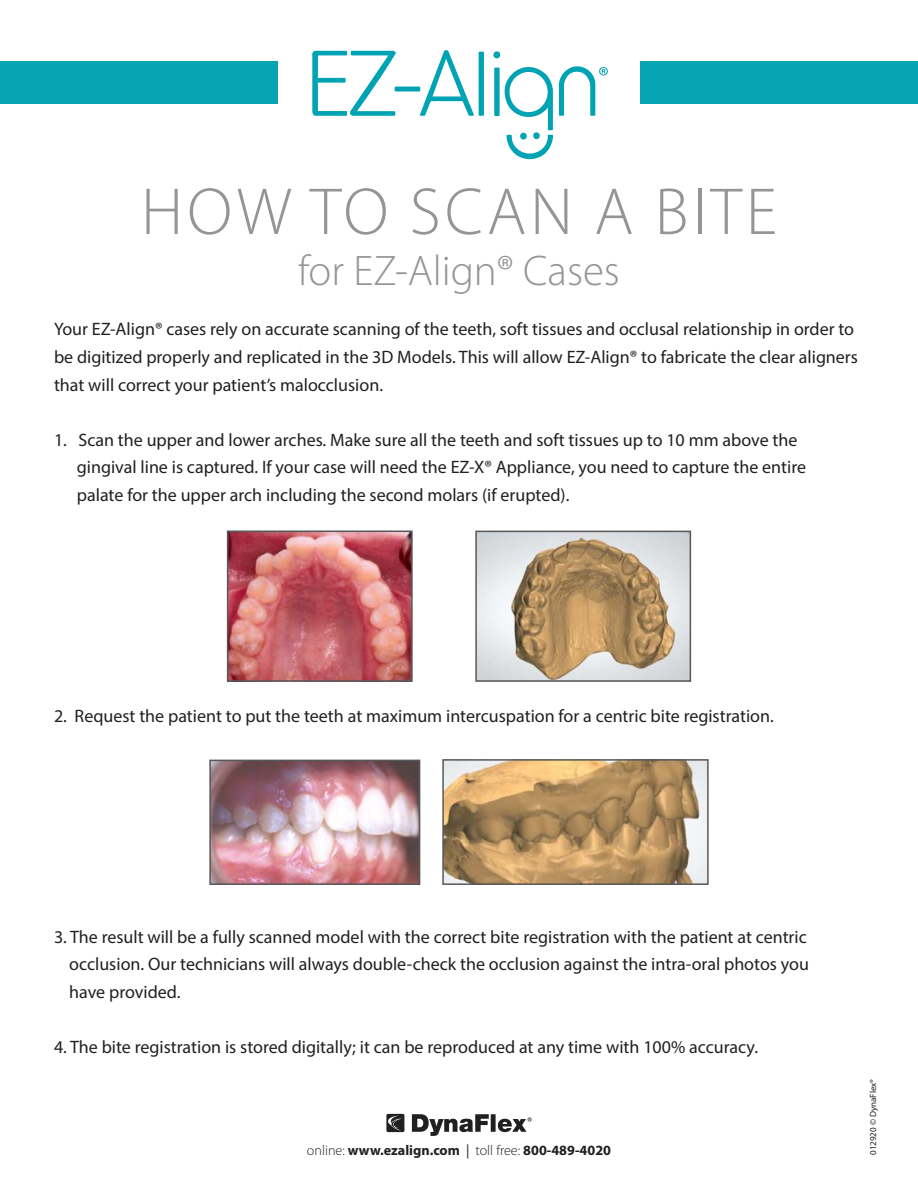
<style>
.page{position:relative;width:918px;height:1188px;background:#fff}
.page>*{position:absolute;margin:0;border:0;box-sizing:border-box;transform-origin:0 0}
.t1{font:300 66.9px "Myriad Pro";letter-spacing:.06em;color:#939597}
.t2{font:300 42.9px "Myriad Pro";color:#939597}
.t3{font:18px/27.6px "Myriad Pro";color:#221f1f}
.t4{font:700 14.1px "Myriad Pro";color:#221f1f}
.t5{font:9px "Myriad Pro";color:#221f1f}
.s1{font-weight:300}
.s2{font-weight:400}
</style>
<div class="page">
<svg style="left:494px;top:67px;width:59px;height:92px"></svg>
<svg style="left:312px;top:50px;width:172px;height:66px"></svg>
<div style="left:520px;top:133px;width:7px;height:7px;background:#00a3b3;border-radius:50%"></div>
<div style="left:493px;top:51px;width:7px;height:7px;background:#00a3b3;border-radius:50%"></div>
<div style="left:533px;top:132px;width:7px;height:7px;background:#00a3b3;border-radius:50%"></div>
<svg style="left:559px;top:66px;width:49px;height:50px"></svg>
<svg style="left:386px;top:1114px;width:18px;height:18px"></svg>
<svg style="left:412px;top:1114px;width:120px;height:22px"></svg>
<img style="left:230px;top:534px;width:180px;height:145px">
<div style="left:227px;top:531px;width:186px;height:151px;border:2px solid #57585a"></div>
<img style="left:478px;top:534px;width:210px;height:145px">
<div style="left:475px;top:531px;width:216px;height:151px;border:2px solid #57585a"></div>
<img style="left:212px;top:763px;width:205px;height:119px">
<div style="left:209px;top:760px;width:211px;height:125px;border:2px solid #57585a"></div>
<img style="left:445px;top:762px;width:261px;height:120px">
<div style="left:442px;top:759px;width:267px;height:126px;border:2px solid #57585a"></div>
<div style="left:0;top:61px;width:277px;height:43px;background:#07a4b3"></div>
<div style="left:641px;top:61px;width:277px;height:43px;background:#07a4b3"></div>
<h1 class="t1" style="left:141px;top:186px;width:637px">HOW TO SCAN A BITE</h1>
<h2 class="t2" style="left:298px;top:254px;width:323px">for EZ-Align® Cases</h2>
<p class="t3" style="left:54px;top:317px;width:806px">Your EZ-Align® cases rely on accurate scanning of the teeth, soft tissues and occlusal relationship in order to be digitized properly and replicated in the 3D Models. This will allow EZ-Align® to fabricate the clear aligners that will correct your patient’s malocclusion.</p>
<p class="t3" style="left:77px;top:427px;width:731px;text-indent:-23px">1. Scan the upper and lower arches. Make sure all the teeth and soft tissues up to 10 mm above the gingival line is captured. If your case will need the EZ-X® Appliance, you need to capture the entire palate for the upper arch including the second molars (if erupted).</p>
<p class="t3" style="left:54px;top:703px;width:721px">2. Request the patient to put the teeth at maximum intercuspation for a centric bite registration.</p>
<p class="t3" style="left:69px;top:924px;width:741px;text-align:justify;text-indent:-15px">3. The result will be a fully scanned model with the correct bite registration with the patient at centric occlusion. Our technicians will always double-check the occlusion against the intra-oral photos you have provided.</p>
<p class="t3" style="left:54px;top:1035px;width:706px">4. The bite registration is stored digitally; it can be reproduced at any time with 100% accuracy.</p>
<p class="t4" style="left:307px;top:1145px;width:306px"><span class="s1">online:</span> www.ezalign.com <span class="s2">|</span> <span class="s1">toll free:</span> 800-489-4020</p>
<p class="t5" style="left:869px;top:1155px;width:78px;rotate:-90deg">012920 © DynaFlex®</p>
</div>
